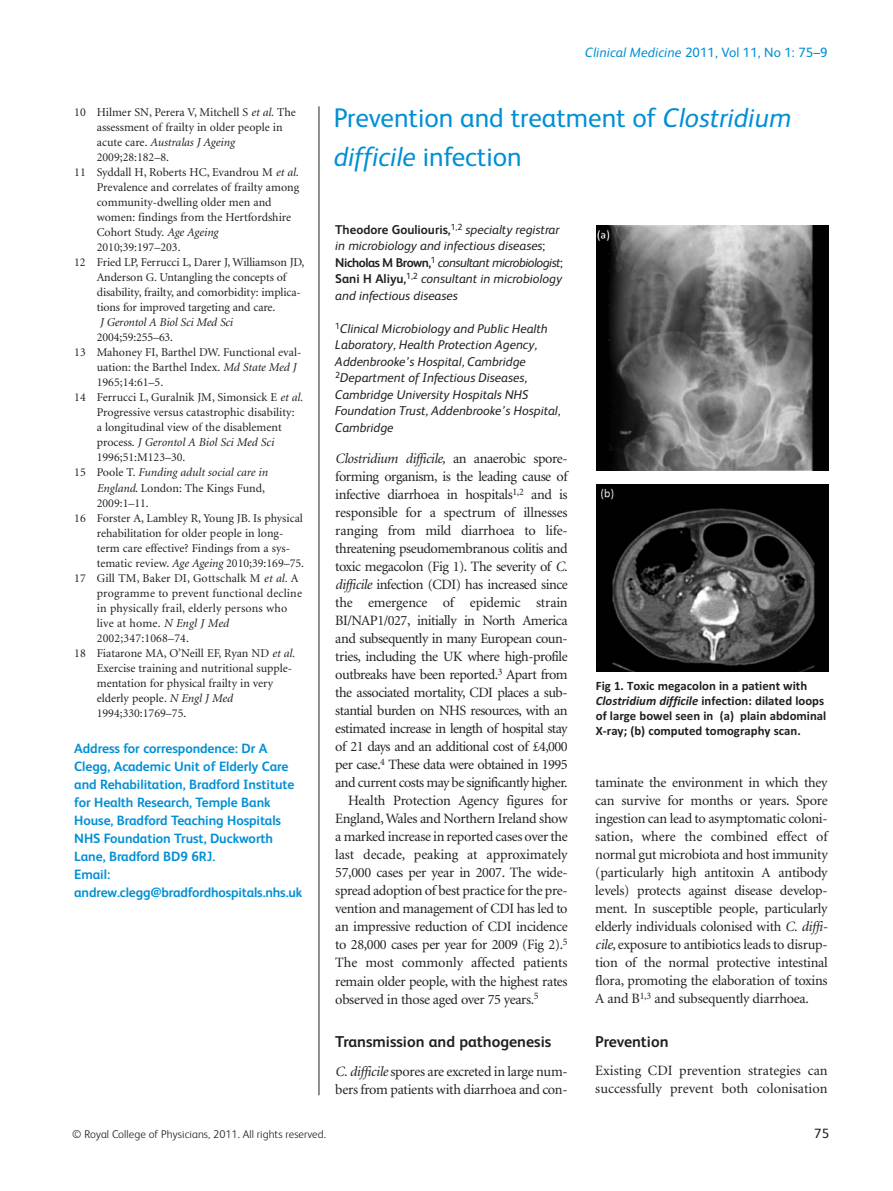
<style>
.page{position:relative;width:893px;height:1191px;background:#fff}
.page>*{position:absolute;margin:0;border:0;box-sizing:border-box;transform-origin:0 0}
.t1{font:27px/39px "FS Albert";color:#008fd5}
.t2{font:700 15.75px "FS Albert";color:#231f20}
.t3{font:14.25px/18px "Minion";letter-spacing:-.025em;color:#231f20}
.t4{font:14.25px/18px "Minion";letter-spacing:.005em;color:#231f20}
.t5{font:14.25px "Minion";letter-spacing:-.005em;color:#231f20}
.t6{font:italic 14.25px "Minion";letter-spacing:-.03em;color:#231f20}
.t7{font:700 13.5px/18px "FS Albert";letter-spacing:-.005em;color:#008fd5}
.t8{font:13.5px "FS Albert";letter-spacing:.005em;color:#008fd5}
.t9{font:13.5px "FS Albert";color:#231f20}
.t10{font:italic 12.75px/16.5px "FS Albert";color:#231f20}
.t11{font:700 12.75px/15px "Calibri";color:#231f20}
.t12{font:12px "Minion";color:#231f20}
.t13{font:italic 12px "Minion";color:#231f20}
.t14{font:300 11.25px "FS Albert";letter-spacing:.005em;color:#231f20}
.s1{font-style:italic}
.s2{font-style:normal}
.s3{font-weight:700;font-style:normal}
</style>
<div class="page">
<svg style="left:318px;top:106px;width:511px;height:990px"></svg>
<p class="t12" style="left:74px;top:108px;width:223px">10 Hilmer SN, Perera V, Mitchell S <span class="s1">et al.</span> The</p>
<p class="t12" style="left:97px;top:123px;width:187px">assessment of frailty in older people in</p>
<p class="t13" style="left:97px;top:138px;width:139px"><span class="s2">acute care.</span> Australas J Ageing</p>
<p class="t12" style="left:97px;top:153px;width:74px">2009;28:182–8.</p>
<p class="t12" style="left:74px;top:168px;width:226px">11 Syddall H, Roberts HC, Evandrou M <span class="s1">et al.</span></p>
<p class="t12" style="left:97px;top:183px;width:204px">Prevalence and correlates of frailty among</p>
<p class="t12" style="left:97px;top:198px;width:176px">community-dwelling older men and</p>
<p class="t12" style="left:97px;top:213px;width:196px">women: findings from the Hertfordshire</p>
<p class="t12" style="left:97px;top:228px;width:123px">Cohort Study. <span class="s1">Age Ageing</span></p>
<p class="t12" style="left:97px;top:243px;width:85px">2010;39:197–203.</p>
<p class="t12" style="left:74px;top:258px;width:232px">12 Fried LP, Ferrucci L, Darer J, Williamson JD,</p>
<p class="t12" style="left:97px;top:273px;width:191px">Anderson G. Untangling the concepts of</p>
<p class="t12" style="left:97px;top:288px;width:206px">disability, frailty, and comorbidity: implica-</p>
<p class="t12" style="left:97px;top:303px;width:180px">tions for improved targeting and care.</p>
<p class="t13" style="left:100px;top:318px;width:135px">J Gerontol A Biol Sci Med Sci</p>
<p class="t12" style="left:97px;top:333px;width:78px">2004;59:255–63.</p>
<p class="t12" style="left:74px;top:348px;width:229px">13 Mahoney FI, Barthel DW. Functional eval-</p>
<p class="t12" style="left:97px;top:363px;width:201px">uation: the Barthel Index. <span class="s1">Md State Med J</span></p>
<p class="t12" style="left:97px;top:378px;width:68px">1965;14:61–5.</p>
<p class="t12" style="left:74px;top:393px;width:230px">14 Ferrucci L, Guralnik JM, Simonsick E <span class="s1">et al.</span></p>
<p class="t12" style="left:97px;top:408px;width:200px">Progressive versus catastrophic disability:</p>
<p class="t12" style="left:97px;top:423px;width:186px">a longitudinal view of the disablement</p>
<p class="t13" style="left:97px;top:438px;width:179px"><span class="s2">process.</span> J Gerontol A Biol Sci Med Sci</p>
<p class="t12" style="left:97px;top:453px;width:90px">1996;51:M123–30.</p>
<p class="t13" style="left:74px;top:468px;width:195px"><span class="s2">15 Poole T.</span> Funding adult social care in</p>
<p class="t12" style="left:97px;top:483px;width:170px"><span class="s1">England</span>. London: The Kings Fund,</p>
<p class="t12" style="left:97px;top:498px;width:54px">2009:1–11.</p>
<p class="t12" style="left:74px;top:513px;width:230px">16 Forster A, Lambley R, Young JB. Is physical</p>
<p class="t12" style="left:97px;top:528px;width:188px">rehabilitation for older people in long-</p>
<p class="t12" style="left:97px;top:543px;width:195px">term care effective? Findings from a sys-</p>
<p class="t12" style="left:97px;top:558px;width:209px">tematic review. <span class="s1">Age Ageing</span> 2010;39:169–75.</p>
<p class="t12" style="left:74px;top:573px;width:226px">17 Gill TM, Baker DI, Gottschalk M <span class="s1">et al.</span> A</p>
<p class="t12" style="left:97px;top:588px;width:207px">programme to prevent functional decline</p>
<p class="t12" style="left:97px;top:603px;width:192px">in physically frail, elderly persons who</p>
<p class="t12" style="left:97px;top:618px;width:133px">live at home. <span class="s1">N Engl J Med</span></p>
<p class="t12" style="left:97px;top:633px;width:94px">2002;347:1068–74.</p>
<p class="t12" style="left:74px;top:648px;width:222px">18 Fiatarone MA, O’Neill EF, Ryan ND <span class="s1">et al.</span></p>
<p class="t12" style="left:97px;top:663px;width:197px">Exercise training and nutritional supple-</p>
<p class="t12" style="left:97px;top:678px;width:178px">mentation for physical frailty in very</p>
<p class="t12" style="left:97px;top:693px;width:137px">elderly people. <span class="s1">N Engl J Med</span></p>
<p class="t12" style="left:97px;top:708px;width:91px">1994;330:1769–75.</p>
<p class="t7" style="left:74px;top:740px;width:230px">Address for correspondence: Dr A<br>Clegg, Academic Unit of Elderly Care and Rehabilitation, Bradford Institute for Health Research, Temple Bank<br>House, Bradford Teaching Hospitals<br>NHS Foundation Trust, Duckworth<br>Lane, Bradford BD9 6RJ.<br>Email: andrew.clegg@bradfordhospitals.nhs.uk</p>
<p class="t8" style="left:585px;top:48px;width:244px"><span class="s1">Clinical Medicine</span> 2011, Vol 11, No 1: 75–9</p>
<h1 class="t1" style="left:334px;top:101px;width:459px">Prevention and treatment of <span class="s1">Clostridium difficile</span> infection</h1>
<p class="t10" style="left:335px;top:222px;width:229px"><span class="s3">Theodore Gouliouris,</span><sup>1,2</sup> specialty registrar in microbiology and infectious diseases<span class="s2">; </span><span class="s3">Nicholas M Brown,</span><sup>1</sup> consultant microbiologist<span class="s2">; </span><span class="s3">Sani H Aliyu,</span><sup>1,2</sup> consultant in microbiology and infectious diseases</p>
<p class="t10" style="left:335px;top:321px;width:227px"><sup>1</sup>Clinical Microbiology and Public Health Laboratory, Health Protection Agency, Addenbrooke’s Hospital, Cambridge <sup>2</sup>Department of Infectious Diseases, Cambridge University Hospitals NHS Foundation Trust, Addenbrooke’s Hospital, Cambridge</p>
<p class="t6" style="left:335px;top:453px;width:234px">Clostridium difficile, <span class="s2">an anaerobic spore-</span></p>
<p class="t3" style="left:335px;top:469px;width:234px">forming organism, is the leading cause of</p>
<p class="t3" style="left:335px;top:487px;width:234px">infective diarrhoea in hospitals<sup>1,2</sup> and is</p>
<p class="t3" style="left:335px;top:505px;width:234px">responsible for a spectrum of illnesses</p>
<p class="t3" style="left:335px;top:523px;width:234px">ranging from mild diarrhoea to life-</p>
<p class="t3" style="left:335px;top:541px;width:234px">threatening pseudomembranous colitis and</p>
<p class="t3" style="left:335px;top:559px;width:234px">toxic megacolon (Fig 1). The severity of <span class="s1">C.</span></p>
<p class="t3" style="left:335px;top:577px;width:234px"><span class="s1">difficile</span> infection (CDI) has increased since</p>
<p class="t3" style="left:335px;top:595px;width:234px">the emergence of epidemic strain</p>
<p class="t3" style="left:335px;top:613px;width:234px">BI/NAP1/027, initially in North America</p>
<p class="t3" style="left:335px;top:631px;width:234px">and subsequently in many European coun-</p>
<p class="t3" style="left:335px;top:649px;width:234px">tries, including the UK where high-profile</p>
<p class="t3" style="left:335px;top:667px;width:234px">outbreaks have been reported.<sup>3</sup> Apart from</p>
<p class="t3" style="left:335px;top:685px;width:234px">the associated mortality, CDI places a sub-</p>
<p class="t3" style="left:335px;top:703px;width:234px">stantial burden on NHS resources, with an</p>
<p class="t3" style="left:335px;top:721px;width:234px">estimated increase in length of hospital stay</p>
<p class="t3" style="left:335px;top:739px;width:234px">of 21 days and an additional cost of £4,000</p>
<p class="t3" style="left:335px;top:757px;width:234px">per case.<sup>4</sup> These data were obtained in 1995</p>
<p class="t3" style="left:335px;top:775px;width:234px">and current costs may be significantly higher.</p>
<p class="t3" style="left:348px;top:793px;width:221px">Health Protection Agency figures for</p>
<p class="t3" style="left:335px;top:811px;width:234px">England, Wales and Northern Ireland show</p>
<p class="t3" style="left:335px;top:829px;width:234px">a marked increase in reported cases over the</p>
<p class="t5" style="left:335px;top:849px;width:234px">last decade, peaking at approximately</p>
<p class="t3" style="left:335px;top:865px;width:234px">57,000 cases per year in 2007. The wide-</p>
<p class="t3" style="left:335px;top:883px;width:234px">spread adoption of best practice for the pre-</p>
<p class="t3" style="left:335px;top:901px;width:234px">vention and management of CDI has led to</p>
<p class="t3" style="left:335px;top:919px;width:234px">an impressive reduction of CDI incidence</p>
<p class="t3" style="left:335px;top:937px;width:234px">to 28,000 cases per year for 2009 (Fig 2).<sup>5</sup></p>
<p class="t5" style="left:335px;top:957px;width:234px">The most commonly affected patients</p>
<p class="t3" style="left:335px;top:973px;width:234px">remain older people, with the highest rates</p>
<p class="t3" style="left:335px;top:991px;width:205px">observed in those aged over 75 years.<sup>5</sup></p>
<p class="t2" style="left:335px;top:1035px;width:217px">Transmission and pathogenesis</p>
<p class="t3" style="left:335px;top:1063px;width:234px"><span class="s1">C. difficile</span> spores are excreted in large num&shy;bers from patients with diarrhoea and con-</p>
<p class="t11" style="left:596px;top:679px;width:232px">Fig 1. Toxic megacolon in a patient with <span class="s1">Clostridium difficile</span> infection: dilated loops of large bowel seen in (a) plain abdominal X-ray; (b) computed tomography scan.</p>
<p class="t3" style="left:595px;top:775px;width:234px;text-align:justify">taminate the environment in which they can survive for months or years. Spore ingestion can lead to asymptomatic coloni&shy;sation, where the combined effect of normal gut microbiota and host immunity (particularly high antitoxin A antibody levels) protects against disease develop&shy;ment. In susceptible people, particularly elderly individuals colonised with <span class="s1">C. diffi&shy;cile</span>, exposure to antibiotics leads to disrup&shy;tion of the normal protective intestinal flora, promoting the elaboration of toxins A and B<sup>1,3</sup> and subsequently diarrhoea.</p>
<p class="t2" style="left:595px;top:1035px;width:75px">Prevention</p>
<p class="t4" style="left:595px;top:1063px;width:234px">Existing CDI prevention strategies can successfully prevent both colonisation</p>
<p class="t14" style="left:72px;top:1129px;width:255px">© Royal College of Physicians, 2011. All rights reserved.</p>
<p class="t9" style="left:814px;top:1128px;width:16px">75</p>
</div>
